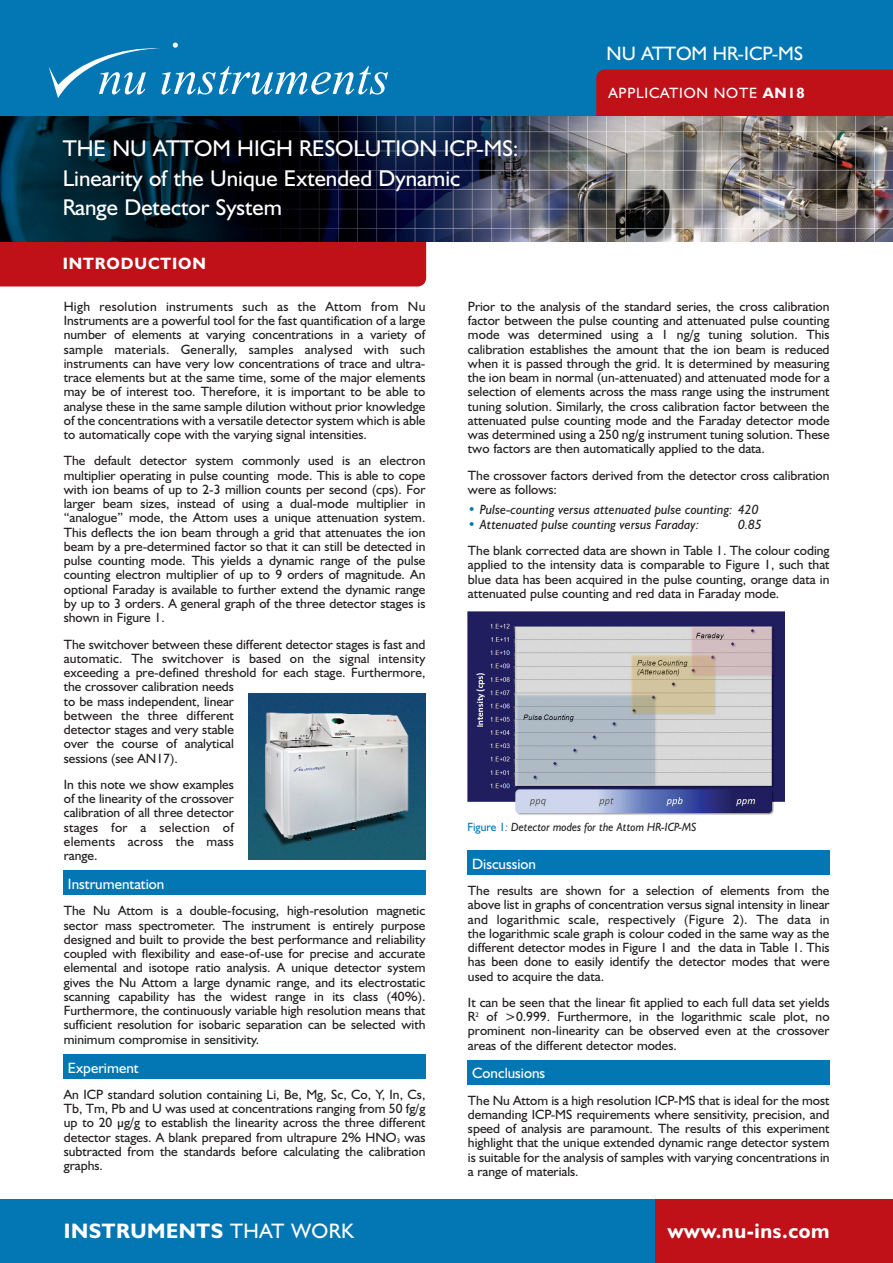
<style>
.page{position:relative;width:893px;height:1263px;background:#fff}
.page>*{position:absolute;margin:0;border:0;box-sizing:border-box;transform-origin:0 0}
.t1{font:22.95px/29.7px "Humanist 521 BT";color:#fff}
.t2{font:700 21px "Humanist 521 BT";letter-spacing:.025em;color:#fff}
.t3{font:19.5px "Humanist 521 BT";color:#fff}
.t4{font:700 16.5px "Humanist 521 BT";letter-spacing:.055em;color:#fff}
.t5{font:15px "Humanist 521 BT";color:#fff}
.t6{font:15px "Humanist 521 BT";letter-spacing:.05em;color:#fff}
.t7{font:13.5px/14.2px "Humanist 521 BT";color:#231f20;text-align:justify}
.t8{font:italic 13.5px "Humanist 521 BT";color:#231f20}
.t9{font:italic 12px "Humanist 521 BT";color:#231f20;scale:.95 1}
.s1{font-weight:700}
.s2{font-family:"DIN";font-weight:500;font-size:11.55px}
.s3{color:#0277b3}
.s4{font-style:normal;color:#0277b3}
.s5{font-weight:400}
</style>
<div class="page">
<div style="left:467px;top:1061px;width:362px;height:24px;background:#0277b3"></div>
<div style="left:467px;top:851px;width:362px;height:24px;background:#0277b3"></div>
<div style="left:64px;top:871px;width:362px;height:24px;background:#0277b3"></div>
<div style="left:64px;top:1054px;width:362px;height:25px;background:#0277b3"></div>
<div style="left:0;top:241px;width:426px;height:46px;background:#c01119"></div>
<div style="left:0;top:1200px;width:892px;height:63px;background:#0277b3"></div>
<div style="left:655px;top:1200px;width:237px;height:63px;background:#c01119"></div>
<div style="left:0;top:0;width:892px;height:117px;background:#0277b3"></div>
<div style="left:596px;top:70px;width:296px;height:46px;background:#c01119"></div>
<img style="left:0;top:116px;width:892px;height:125px">
<svg style="left:49px;top:43px;width:339px;height:55px"></svg>
<img style="left:467px;top:611px;width:317px;height:204px">
<img style="left:249px;top:693px;width:176px;height:166px">
<h3 class="t3" style="left:606px;top:46px;width:198px">NU ATTOM HR-ICP-MS</h3>
<h1 class="t1" style="left:63px;top:136px;width:457px">THE NU ATTOM HIGH RESOLUTION ICP-MS:<br>Linearity of the Unique Extended Dynamic<br>Range Detector System</h1>
<p class="t4" style="left:63px;top:257px;width:145px">INTRODUCTION</p>
<p class="t6" style="left:608px;top:87px;width:198px">APPLICATION NOTE <span class="s1">AN18</span></p>
<p class="t7" style="left:64px;top:301px;width:363px">High resolution instruments such as the Attom from Nu Instruments are a powerful tool for the fast quantification of a large number of elements at varying concentrations in a variety of sample materials. Generally, samples analysed with such instruments can have very low concentrations of trace and ultra&shy;trace elements but at the same time, some of the major elements may be of interest too. Therefore, it is important to be able to analyse these in the same sample dilution without prior knowledge of the concentrations with a versatile detector system which is able to automatically cope with the varying signal intensities.</p>
<p class="t7" style="left:64px;top:455px;width:363px">The default detector system commonly used is an electron multiplier operating in pulse counting mode. This is able to cope with ion beams of up to 2-3 million counts per second (cps). For larger beam sizes, instead of using a dual-mode multiplier in “analogue” mode, the Attom uses a unique attenuation system.<br>This deflects the ion beam through a grid that attenuates the ion beam by a pre-determined factor so that it can still be detected in pulse counting mode. This yields a dynamic range of the pulse counting electron multiplier of up to 9 orders of magnitude. An optional Faraday is available to further extend the dynamic range by up to 3 orders. A general graph of the three detector stages is shown in Figure 1.</p>
<p class="t7" style="left:64px;top:638px;width:363px;text-align:left">The switchover between these different detector stages is fast and automatic. The switchover is based on the signal intensity exceeding a pre-defined threshold for each stage. Furthermore, the crossover calibration needs<br>to be mass independent, linear<br>between the three different<br>detector stages and very stable<br>over the course of analytical<br>sessions (see AN17).</p>
<p class="t7" style="left:64px;top:778px;width:172px">In this note we show examples of the linearity of the crossover calibration of all three detector stages for a selection of elements across the mass range.</p>
<p class="t5" style="left:68px;top:878px;width:98px">Instrumentation</p>
<p class="t7" style="left:64px;top:905px;width:363px">The Nu Attom is a double-focusing, high-resolution magnetic sector mass spectrometer. The instrument is entirely purpose designed and built to provide the best performance and reliability coupled with flexibility and ease-of-use for precise and accurate elemental and isotope ratio analysis. A unique detector system gives the Nu Attom a large dynamic range, and its electrostatic scanning capability has the widest range in its class (40%).<br>Furthermore, the continuously variable high resolution means that sufficient resolution for isobaric separation can be selected with minimum compromise in sensitivity.</p>
<p class="t5" style="left:68px;top:1062px;width:72px">Experiment</p>
<p class="t7" style="left:64px;top:1089px;width:363px">An ICP standard solution containing Li, Be, Mg, Sc, Co, Y, In, Cs, Tb, Tm, Pb and U was used at concentrations ranging from 50 fg/g up to 20 <span class="s2">μ</span>g/g to establish the linearity across the three different detector stages. A blank prepared from ultrapure 2% HNO<sub>3</sub> was subtracted from the standards before calculating the calibration graphs.</p>
<p class="t7" style="left:468px;top:301px;width:363px">Prior to the analysis of the standard series, the cross calibration factor between the pulse counting and attenuated pulse counting mode was determined using a 1 ng/g tuning solution. This calibration establishes the amount that the ion beam is reduced when it is passed through the grid. It is determined by measuring the ion beam in normal (un-attenuated) and attenuated mode for a selection of elements across the mass range using the instrument tuning solution. Similarly, the cross calibration factor between the attenuated pulse counting mode and the Faraday detector mode was determined using a 250 ng/g instrument tuning solution. These two factors are then automatically applied to the data.</p>
<p class="t7" style="left:468px;top:470px;width:363px">The crossover factors derived from the detector cross calibration were as follows:</p>
<p class="t8" style="left:468px;top:505px;width:292px"><span class="s3">•</span> Pulse-counting versus attenuated pulse counting: 420</p>
<p class="t8" style="left:468px;top:519px;width:233px"><span class="s3">•</span> Attenuated pulse counting versus Faraday:</p>
<p class="t8" style="left:738px;top:519px;width:25px">0.85</p>
<p class="t7" style="left:468px;top:545px;width:363px">The blank corrected data are shown in Table 1. The colour coding applied to the intensity data is comparable to Figure 1, such that blue data has been acquired in the pulse counting, orange data in attenuated pulse counting and red data in Faraday mode.</p>
<p class="t9" style="left:467px;top:823px;width:242px"><span class="s4">Figure 1</span><span class="s3">:</span> Detector modes for the Attom HR-ICP-MS</p>
<p class="t5" style="left:472px;top:858px;width:65px">Discussion</p>
<p class="t7" style="left:468px;top:885px;width:363px">The results are shown for a selection of elements from the above list in graphs of concentration versus signal intensity in linear and logarithmic scale, respectively (Figure 2). The data in the logarithmic scale graph is colour coded in the same way as the different detector modes in Figure 1 and the data in Table 1. This has been done to easily identify the detector modes that were used to acquire the data.</p>
<p class="t7" style="left:468px;top:997px;width:363px">It can be seen that the linear fit applied to each full data set yields R<sup>2</sup> of &gt;0.999. Furthermore, in the logarithmic scale plot, no prominent non-linearity can be observed even at the crossover areas of the different detector modes.</p>
<p class="t5" style="left:472px;top:1067px;width:75px">Conclusions</p>
<p class="t7" style="left:468px;top:1094px;width:363px">The Nu Attom is a high resolution ICP-MS that is ideal for the most demanding ICP-MS requirements where sensitivity, precision, and speed of analysis are paramount. The results of this experiment highlight that the unique extended dynamic range detector system is suitable for the analysis of samples with varying concentrations in a range of materials.</p>
<h2 class="t2" style="left:64px;top:1223px;width:292px">INSTRUMENTS <span class="s5">THAT WORK</span></h2>
<h2 class="t2" style="left:667px;top:1223px;width:163px">www.nu-ins.com</h2>
</div>
